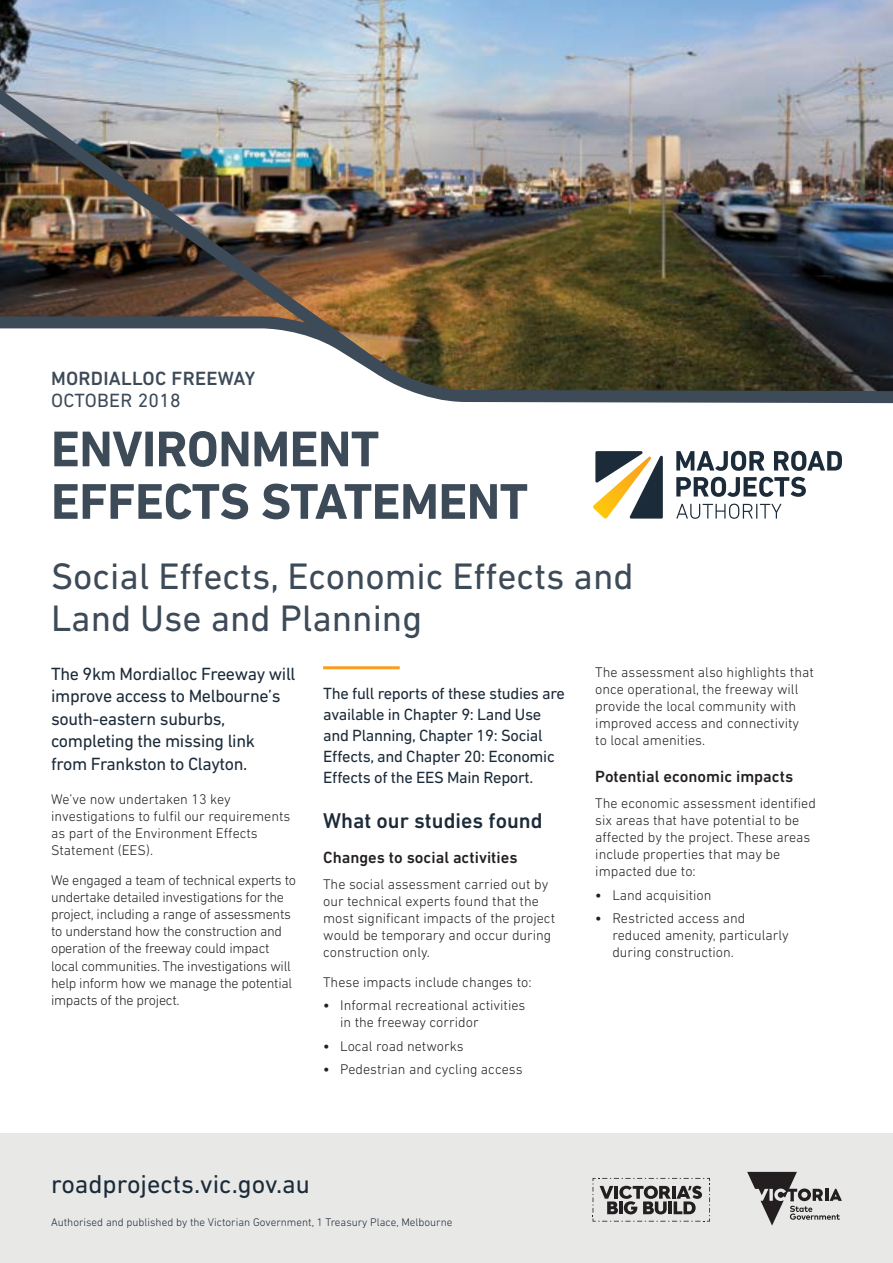
<style>
.page{position:relative;width:893px;height:1263px;background:#fff}
.page>*{position:absolute;margin:0;border:0;box-sizing:border-box;transform-origin:0 0}
.RP_Main_Heading{font:700 51px/52.5px "DIN Next LT Pro";letter-spacing:-.01em;color:#3d4a57}
.RP_H1{font:37.5px/42px "DIN Next LT Pro";color:#3d4a57}
.t1{font:26.25px "DIN Next LT Pro";color:#1c2b39}
.RP_H2{font:500 21.75px "DIN Next LT Pro";color:#1c2b39}
.RP_Package_name{font:500 19.5px/22.5px "DIN Next LT Pro";letter-spacing:.015em;color:#3d4a57}
.RP_intro{font:18px/22.5px "DIN Next LT Pro";letter-spacing:-.02em;color:#1c2b39}
.RP_Pull_Quote{font:16.5px/21px "DIN Next LT Pro";letter-spacing:-.02em;color:#1c2b39}
.RP_H3{font:500 16.5px "DIN Next LT Pro";color:#231f20}
.RP_Body{font:300 14.25px/17.1px "DIN Next LT Pro";color:#231f20}
.RP_Body-2{font:300 14.25px/17.1px "DIN Next LT Pro";letter-spacing:-.02em;color:#231f20}
.RP_Body_Before_Bull{font:300 14.25px/17.1px "DIN Next LT Pro";color:#231f20}
.t2{font:300 11.25px "DIN Next LT Pro";color:#1c2b39}
.s1{font-weight:400}
.s2{font-weight:500}
</style>
<div class="page">
<div style="left:0;top:1133px;width:893px;height:130px;background:#e8e8e7"></div>
<svg style="left:593px;top:1178px;width:117px;height:44px"></svg>
<svg style="left:747px;top:1172px;width:95px;height:53px"></svg>
<img style="left:0;top:0;width:893px;height:404px">
<img style="left:0;top:9px;width:399px;height:378px">
<svg style="left:676px;top:451px;width:88px;height:20px"></svg>
<svg style="left:774px;top:451px;width:68px;height:20px"></svg>
<svg style="left:676px;top:477px;width:130px;height:20px"></svg>
<svg style="left:676px;top:504px;width:105px;height:15px"></svg>
<svg style="left:593px;top:451px;width:70px;height:68px"></svg>
<hr style="left:323px;top:666px;width:77px;height:3px;background:#f99d1c">
<p class="RP_Package_name" style="left:51px;top:367px;width:206px">MORDIALLOC FREEWAY<br><span class="s1">OCTOBER 2018</span></p>
<p class="RP_Main_Heading" style="left:51px;top:422px;width:479px">ENVIRONMENT<br>EFFECTS STATEMENT</p>
<h1 class="RP_H1" style="left:51px;top:555px;width:584px">Social Effects, Economic Effects and<br>Land Use and Planning</h1>
<p class="RP_intro" style="left:51px;top:662px;width:246px">The 9km Mordialloc Freeway will improve access to Melbourne’s south-eastern suburbs, completing the missing link from Frankston to Clayton.</p>
<p class="RP_Body" style="left:51px;top:790px;width:241px">We’ve now undertaken 13 key investigations to fulfil our requirements as part of the Environment Effects<br>Statement (EES).</p>
<p class="RP_Body-2" style="left:51px;top:871px;width:247px">We engaged a team of technical experts to undertake detailed investigations for the project, including a range of assessments to understand how the construction and operation of the freeway could impact local communities. The investigations will help inform how we manage the potential impacts of the project.</p>
<p class="RP_Pull_Quote" style="left:323px;top:683px;width:243px">The full reports of these studies are available in Chapter 9: Land Use and Planning, Chapter 19: Social Effects, and Chapter 20: Economic Effects of the EES Main Report.</p>
<h2 class="RP_H2" style="left:323px;top:808px;width:221px">What our studies found</h2>
<h3 class="RP_H3" style="left:323px;top:848px;width:196px">Changes to social activities</h3>
<p class="RP_Body" style="left:323px;top:875px;width:233px">The social assessment carried out by our technical experts found that the most significant impacts of the project would be temporary and occur during construction only.</p>
<p class="RP_Body_Before_Bull" style="left:323px;top:973px;width:210px">These impacts include changes to:</p>
<p class="RP_Body" style="left:340px;top:997px;width:187px;text-indent:-17px"><span class="s2">•</span> Informal recreational activities in the freeway corridor</p>
<p class="RP_Body" style="left:323px;top:1037px;width:142px"><span class="s2">•</span> Local road networks</p>
<p class="RP_Body" style="left:323px;top:1061px;width:201px"><span class="s2">•</span> Pedestrian and cycling access</p>
<p class="RP_Body" style="left:595px;top:663px;width:220px">The assessment also highlights that once operational, the freeway will provide the local community with improved access and connectivity to local amenities.</p>
<h3 class="RP_H3" style="left:595px;top:767px;width:199px">Potential economic impacts</h3>
<p class="RP_Body_Before_Bull" style="left:595px;top:794px;width:222px">The economic assessment identified six areas that have potential to be affected by the project. These areas include properties that may be impacted due to:</p>
<p class="RP_Body" style="left:595px;top:886px;width:118px"><span class="s2">•</span> Land acquisition</p>
<p class="RP_Body" style="left:612px;top:910px;width:178px;text-indent:-17px"><span class="s2">•</span> Restricted access and reduced amenity, particularly during construction.</p>
<h3 class="t1" style="left:51px;top:1169px;width:260px">roadprojects.vic.gov.au</h3>
<p class="t2" style="left:51px;top:1215px;width:403px">Authorised and published by the Victorian Government, 1 Treasury Place, Melbourne</p>
</div>
